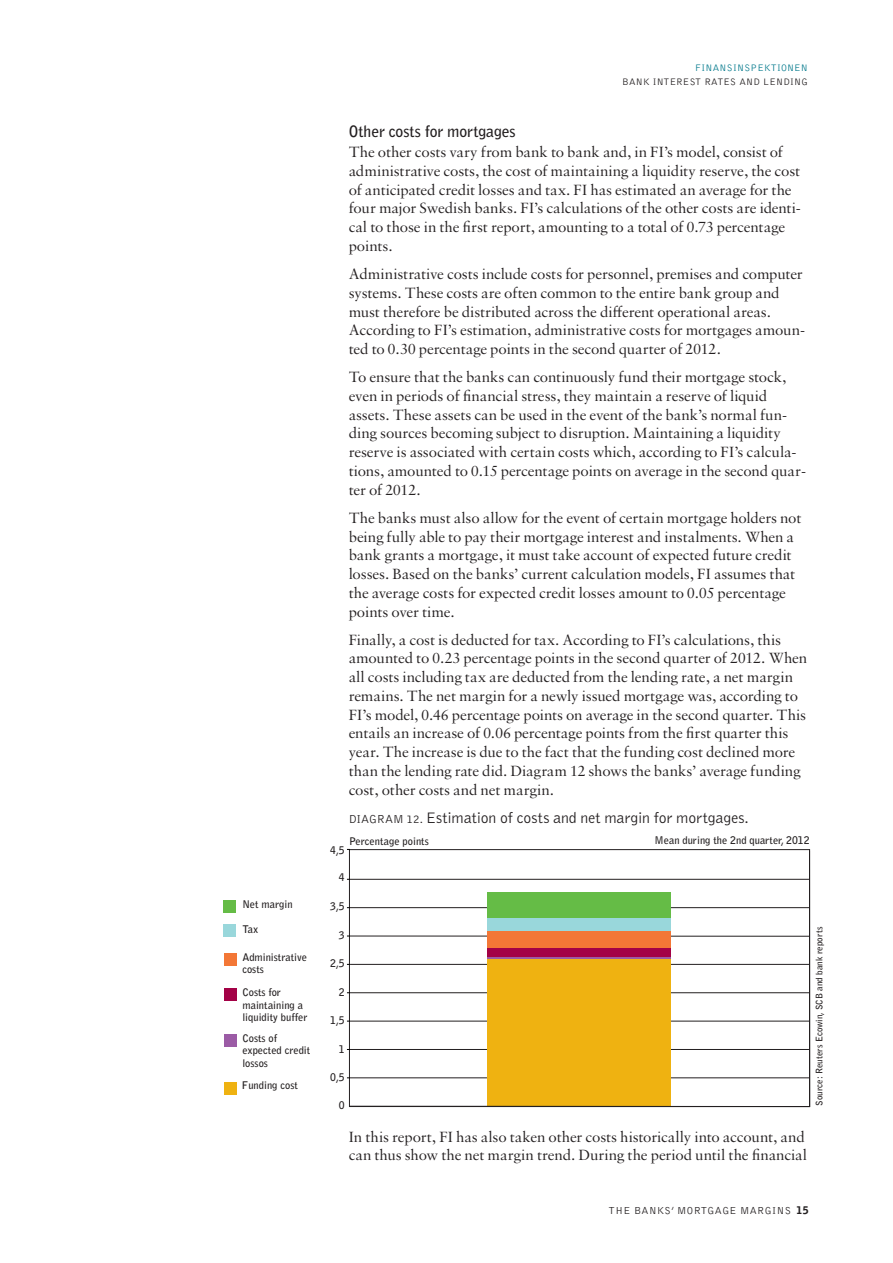
<style>
.page{position:relative;width:893px;height:1263px;background:#fff}
.page>*{position:absolute;margin:0;border:0;box-sizing:border-box;transform-origin:0 0}
._12_Brödtext{font:15.75px/18.8px "Sabon MT Std";letter-spacing:-.005em;color:#231f20}
._30_Tabellrubrik{font:300 15.75px "Bell Gothic Std";letter-spacing:-.005em;color:#231f20}
._15_Mellanrubrik_B{font:700 15.75px "Bell Gothic Std";letter-spacing:-.005em;color:#231f20}
.t1{font:700 10.5px/12.6px "Bell Gothic Std";color:#231f20}
.t2{font:300 10.5px "Bell Gothic Std";letter-spacing:.04em;color:#231f20}
.t3{font:900 10.5px "Bell Gothic Std";color:#231f20}
.t4{font:300 9.75px "Bell Gothic Std";letter-spacing:.025em;color:#231f20}
.t5{font:300 9.75px "Bell Gothic Std";letter-spacing:.025em;color:#00788b}
.t6{font:700 9px "Bell Gothic Std";color:#231f20}
.s1{font-size:12px}
</style>
<div class="page">
<div style="left:223px;top:900px;width:13px;height:12px;background:#65bc46"></div>
<div style="left:224px;top:1082px;width:12px;height:13px;background:#efb211"></div>
<div style="left:224px;top:1034px;width:13px;height:13px;background:#9b5ba5"></div>
<div style="left:224px;top:988px;width:13px;height:13px;background:#a30146"></div>
<div style="left:224px;top:953px;width:12px;height:13px;background:#f37736"></div>
<div style="left:223px;top:924px;width:13px;height:13px;background:#99d7db"></div>
<svg style="left:349px;top:848px;width:459px;height:231px"></svg>
<div style="left:487px;top:959px;width:184px;height:147px;background:#efb211"></div>
<hr style="left:487px;top:956px;width:184px;height:3px;background:#9b5ba5">
<div style="left:487px;top:948px;width:184px;height:8px;background:#a30146"></div>
<div style="left:487px;top:931px;width:184px;height:17px;background:#f37736"></div>
<div style="left:487px;top:918px;width:184px;height:13px;background:#99d7db"></div>
<div style="left:487px;top:892px;width:184px;height:26px;background:#65bc46"></div>
<div style="left:349px;top:849px;width:461px;height:258px;border:1px solid #231f20"></div>
<p class="t1" style="left:242px;top:898px;width:52px">Net margin</p>
<p class="t1" style="left:242px;top:923px;width:17px">Tax</p>
<p class="t1" style="left:242px;top:951px;width:66px">Administrative costs</p>
<p class="t1" style="left:242px;top:986px;width:67px">Costs for maintaining a liquidity buffer</p>
<p class="t1" style="left:242px;top:1031px;width:69px">Costs of expected credit lossos</p>
<p class="t1" style="left:242px;top:1079px;width:57px">Funding cost</p>
<p class="t5" style="left:695px;top:63px;width:114px">FINANSINSPEKTIONEN</p>
<p class="t4" style="left:622px;top:76px;width:187px">BANK INTEREST RATES AND LENDING</p>
<p class="_15_Mellanrubrik_B" style="left:349px;top:122px;width:168px">Other costs for mortgages</p>
<p class="_12_Brödtext" style="left:349px;top:142px;width:454px">The other costs vary from bank to bank and, in FI’s model, consist of administrative costs, the cost of maintaining a liquidity reserve, the cost of anticipated credit losses and tax. FI has estimated an average for the four major Swedish banks. FI’s calculations of the other costs are identi&shy;cal to those in the first report, amounting to a total of 0.73 percentage points.</p>
<p class="_12_Brödtext" style="left:349px;top:264px;width:458px">Administrative costs include costs for personnel, premises and computer systems. These costs are often common to the entire bank group and must therefore be distributed across the different operational areas.<br>According to FI’s estimation, administrative costs for mortgages amoun&shy;ted to 0.30 percentage points in the second quarter of 2012.</p>
<p class="_12_Brödtext" style="left:349px;top:367px;width:459px">To ensure that the banks can continuously fund their mortgage stock, even in periods of financial stress, they maintain a reserve of liquid assets. These assets can be used in the event of the bank’s normal fun&shy;ding sources becoming subject to disruption. Maintaining a liquidity reserve is associated with certain costs which, according to FI’s calcula&shy;tions, amounted to 0.15 percentage points on average in the second quar&shy;ter of 2012.</p>
<p class="_12_Brödtext" style="left:349px;top:508px;width:454px">The banks must also allow for the event of certain mortgage holders not being fully able to pay their mortgage interest and instalments. When a bank grants a mortgage, it must take account of expected future credit losses. Based on the banks’ current calculation models, FI assumes that the average costs for expected credit losses amount to 0.05 percentage points over time.</p>
<p class="_12_Brödtext" style="left:349px;top:630px;width:460px">Finally, a cost is deducted for tax. According to FI’s calculations, this amounted to 0.23 percentage points in the second quarter of 2012. When all costs including tax are deducted from the lending rate, a net margin remains. The net margin for a newly issued mortgage was, according to FI’s model, 0.46 percentage points on average in the second quarter. This entails an increase of 0.06 percentage points from the first quarter this year. The increase is due to the fact that the funding cost declined more than the lending rate did. Diagram 12 shows the banks’ average funding cost, other costs and net margin.</p>
<p class="_30_Tabellrubrik" style="left:349px;top:809px;width:402px"><span class="s1">DIAGRAM 12.</span> Estimation of costs and net margin for mortgages.</p>
<p class="t1" style="left:349px;top:835px;width:81px">Percentage points</p>
<p class="t1" style="left:330px;top:844px;width:16px">4,5</p>
<p class="t1" style="left:339px;top:871px;width:7px">4</p>
<p class="t1" style="left:330px;top:900px;width:16px">3,5</p>
<p class="t1" style="left:339px;top:929px;width:7px">3</p>
<p class="t1" style="left:330px;top:957px;width:16px">2,5</p>
<p class="t1" style="left:339px;top:985px;width:7px">2</p>
<p class="t1" style="left:330px;top:1014px;width:16px">1,5</p>
<p class="t1" style="left:339px;top:1043px;width:7px">1</p>
<p class="t1" style="left:330px;top:1070px;width:16px">0,5</p>
<p class="t1" style="left:339px;top:1098px;width:7px">0</p>
<p class="t1" style="left:654px;top:834px;width:157px">Mean during the 2nd quarter, 2012</p>
<p class="t6" style="left:814px;top:1106px;width:180px;rotate:-90deg">Source: Reuters Ecowin, SCB and bank reports</p>
<p class="_12_Brödtext" style="left:349px;top:1127px;width:460px">In this report, FI has also taken other costs historically into account, and can thus show the net margin trend. During the period until the financial</p>
<p class="t3" style="left:796px;top:1204px;width:14px">15</p>
<p class="t2" style="left:609px;top:1205px;width:184px">THE BANKS’ MORTGAGE MARGINS</p>
</div>
